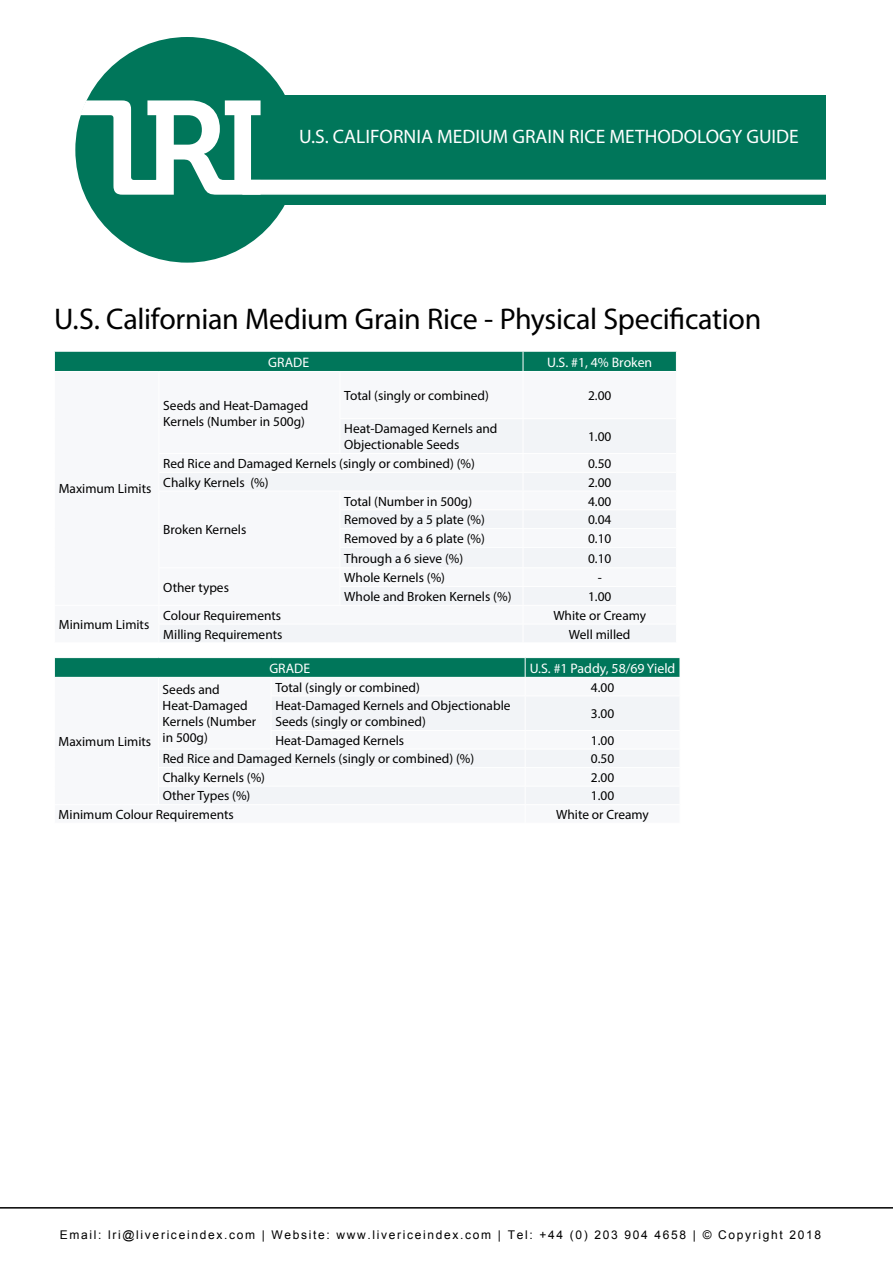
<style>
.page{position:relative;width:893px;height:1263px;background:#fff}
.page>*{position:absolute;margin:0;border:0;box-sizing:border-box;transform-origin:0 0}
.t1{font:30px "Myriad Pro";letter-spacing:-.01em;color:#000}
.t2{font:19.5px "Myriad Pro";color:#fff}
.t3{font:13.8px "Myriad Pro";color:#fff}
.t4{font:13.35px/16px "Myriad Pro";color:#000}
.t5{font:12px "Arial";letter-spacing:.14em;color:#000}
</style>
<div class="page">
<hr style="left:0;top:1207px;width:893px;height:1px;background:#000">
<div style="left:159px;top:697px;width:520px;height:107px;background:#f2f4f7"></div>
<hr style="left:271px;top:696px;width:1px;height:34px;background:#fff">
<hr style="left:525px;top:696px;width:1px;height:34px;background:#fff">
<hr style="left:271px;top:730px;width:254px;height:1px;background:#fff">
<svg style="left:271px;top:731px;width:1px;height:18px"></svg>
<hr style="left:525px;top:730px;width:155px;height:1px;background:#fff">
<hr style="left:158px;top:749px;width:113px;height:1px;background:#fff">
<hr style="left:271px;top:749px;width:254px;height:1px;background:#fff">
<hr style="left:525px;top:749px;width:155px;height:1px;background:#fff">
<hr style="left:158px;top:767px;width:113px;height:1px;background:#fff">
<hr style="left:271px;top:767px;width:254px;height:1px;background:#fff">
<hr style="left:525px;top:767px;width:155px;height:1px;background:#fff">
<hr style="left:158px;top:786px;width:113px;height:1px;background:#fff">
<hr style="left:271px;top:786px;width:254px;height:1px;background:#fff">
<hr style="left:525px;top:786px;width:155px;height:1px;background:#fff">
<svg style="left:525px;top:731px;width:1px;height:73px"></svg>
<svg style="left:54px;top:658px;width:626px;height:19px;background:#04785c"></svg>
<svg style="left:160px;top:419px;width:516px;height:223px"></svg>
<hr style="left:340px;top:419px;width:1px;height:34px;background:#fff">
<hr style="left:523px;top:419px;width:1px;height:34px;background:#fff">
<hr style="left:159px;top:453px;width:181px;height:1px;background:#fff">
<hr style="left:340px;top:453px;width:183px;height:1px;background:#fff">
<hr style="left:523px;top:453px;width:154px;height:1px;background:#fff">
<hr style="left:159px;top:472px;width:181px;height:1px;background:#fff">
<hr style="left:340px;top:472px;width:183px;height:1px;background:#fff">
<hr style="left:523px;top:472px;width:154px;height:1px;background:#fff">
<hr style="left:159px;top:491px;width:181px;height:1px;background:#fff">
<hr style="left:340px;top:491px;width:183px;height:1px;background:#fff">
<hr style="left:523px;top:491px;width:154px;height:1px;background:#fff">
<hr style="left:340px;top:509px;width:183px;height:1px;background:#fff">
<hr style="left:523px;top:509px;width:154px;height:1px;background:#fff">
<hr style="left:340px;top:528px;width:183px;height:1px;background:#fff">
<hr style="left:523px;top:528px;width:154px;height:1px;background:#fff">
<hr style="left:340px;top:547px;width:183px;height:1px;background:#fff">
<hr style="left:523px;top:547px;width:154px;height:1px;background:#fff">
<hr style="left:159px;top:567px;width:181px;height:1px;background:#fff">
<hr style="left:340px;top:567px;width:183px;height:1px;background:#fff">
<hr style="left:523px;top:567px;width:154px;height:1px;background:#fff">
<hr style="left:340px;top:586px;width:183px;height:1px;background:#fff">
<svg style="left:340px;top:492px;width:1px;height:113px"></svg>
<hr style="left:523px;top:586px;width:154px;height:1px;background:#fff">
<hr style="left:159px;top:605px;width:181px;height:1px;background:#fff">
<hr style="left:340px;top:605px;width:183px;height:1px;background:#fff">
<hr style="left:523px;top:605px;width:154px;height:1px;background:#fff">
<hr style="left:159px;top:624px;width:181px;height:1px;background:#fff">
<hr style="left:340px;top:624px;width:183px;height:1px;background:#fff">
<hr style="left:523px;top:624px;width:154px;height:1px;background:#fff">
<svg style="left:523px;top:454px;width:1px;height:188px"></svg>
<div style="left:54px;top:351px;width:622px;height:20px;background:#00765a"></div>
<hr style="left:523px;top:351px;width:154px;height:1px;background:#fff">
<div style="left:116px;top:95px;width:709px;height:110px;background:#00765a"></div>
<div style="left:75px;top:37px;width:224px;height:226px;background:#00765a;border-radius:50%"></div>
<svg style="left:80px;top:100px;width:181px;height:95px"></svg>
<div style="left:242px;top:180px;width:605px;height:15px;background:#fff;border:2px solid #fff"></div>
<h2 class="t2" style="left:299px;top:124px;width:501px">U.S. CALIFORNIA MEDIUM GRAIN RICE METHODOLOGY GUIDE</h2>
<h1 class="t1" style="left:54px;top:301px;width:709px">U.S. Californian Medium Grain Rice - Physical Specification</h1>
<p class="t4" style="left:59px;top:481px;width:94px">Maximum Limits</p>
<p class="t4" style="left:59px;top:616px;width:92px">Minimum Limits</p>
<p class="t3" style="left:268px;top:353px;width:42px">GRADE</p>
<p class="t3" style="left:547px;top:353px;width:107px">U.S. #1, 4% Broken</p>
<p class="t4" style="left:344px;top:387px;width:146px">Total (singly or combined)</p>
<p class="t4" style="left:588px;top:387px;width:25px">2.00</p>
<p class="t4" style="left:344px;top:420px;width:155px">Heat-Damaged Kernels and<br>Objectionable Seeds</p>
<p class="t4" style="left:588px;top:428px;width:25px">1.00</p>
<p class="t4" style="left:163px;top:455px;width:313px">Red Rice and Damaged Kernels (singly or combined) (%)</p>
<p class="t4" style="left:588px;top:455px;width:25px">0.50</p>
<p class="t4" style="left:163px;top:474px;width:107px">Chalky Kernels (%)</p>
<p class="t4" style="left:588px;top:474px;width:25px">2.00</p>
<p class="t4" style="left:163px;top:522px;width:85px">Broken Kernels</p>
<p class="t4" style="left:163px;top:397px;width:147px">Seeds and Heat-Damaged<br>Kernels (Number in 500g)</p>
<p class="t4" style="left:344px;top:493px;width:129px">Total (Number in 500g)</p>
<p class="t4" style="left:588px;top:493px;width:25px">4.00</p>
<p class="t4" style="left:344px;top:511px;width:142px">Removed by a 5 plate (%)</p>
<p class="t4" style="left:588px;top:511px;width:25px">0.04</p>
<p class="t4" style="left:344px;top:530px;width:142px">Removed by a 6 plate (%)</p>
<p class="t4" style="left:588px;top:530px;width:25px">0.10</p>
<p class="t4" style="left:344px;top:550px;width:120px">Through a 6 sieve (%)</p>
<p class="t4" style="left:588px;top:550px;width:25px">0.10</p>
<p class="t4" style="left:163px;top:579px;width:67px">Other types</p>
<p class="t4" style="left:344px;top:569px;width:102px">Whole Kernels (%)</p>
<p class="t4" style="left:598px;top:569px;width:6px">-</p>
<p class="t4" style="left:344px;top:588px;width:169px">Whole and Broken Kernels (%)</p>
<p class="t4" style="left:588px;top:588px;width:25px">1.00</p>
<p class="t4" style="left:163px;top:607px;width:119px">Colour Requirements</p>
<p class="t4" style="left:553px;top:607px;width:94px">White or Creamy</p>
<p class="t4" style="left:163px;top:626px;width:121px">Milling Requirements</p>
<p class="t4" style="left:569px;top:626px;width:63px">Well milled</p>
<p class="t3" style="left:269px;top:659px;width:42px">GRADE</p>
<p class="t3" style="left:530px;top:659px;width:147px">U.S. #1 Paddy, 58/69 Yield</p>
<p class="t4" style="left:163px;top:681px;width:95px">Seeds and<br>Heat-Damaged<br>Kernels (Number in 500g)</p>
<p class="t4" style="left:275px;top:679px;width:146px">Total (singly or combined)</p>
<p class="t4" style="left:591px;top:679px;width:25px">4.00</p>
<p class="t4" style="left:275px;top:697px;width:237px">Heat-Damaged Kernels and Objectionable<br>Seeds (singly or combined)</p>
<p class="t4" style="left:591px;top:705px;width:25px">3.00</p>
<p class="t4" style="left:275px;top:732px;width:130px">Heat-Damaged Kernels</p>
<p class="t4" style="left:591px;top:732px;width:25px">1.00</p>
<p class="t4" style="left:163px;top:751px;width:313px">Red Rice and Damaged Kernels (singly or combined) (%)</p>
<p class="t4" style="left:591px;top:751px;width:25px">0.50</p>
<p class="t4" style="left:163px;top:769px;width:104px">Chalky Kernels (%)</p>
<p class="t4" style="left:591px;top:769px;width:25px">2.00</p>
<p class="t4" style="left:163px;top:788px;width:89px">Other Types (%)</p>
<p class="t4" style="left:591px;top:788px;width:25px">1.00</p>
<p class="t4" style="left:59px;top:806px;width:177px">Minimum Colour Requirements</p>
<p class="t4" style="left:556px;top:806px;width:94px">White or Creamy</p>
<p class="t4" style="left:59px;top:733px;width:94px">Maximum Limits</p>
<p class="t5" style="left:60px;top:1227px;width:763px">Email: lri@livericeindex.com | Website: www.livericeindex.com | Tel: +44 (0) 203 904 4658 | © Copyright 2018</p>
</div>
